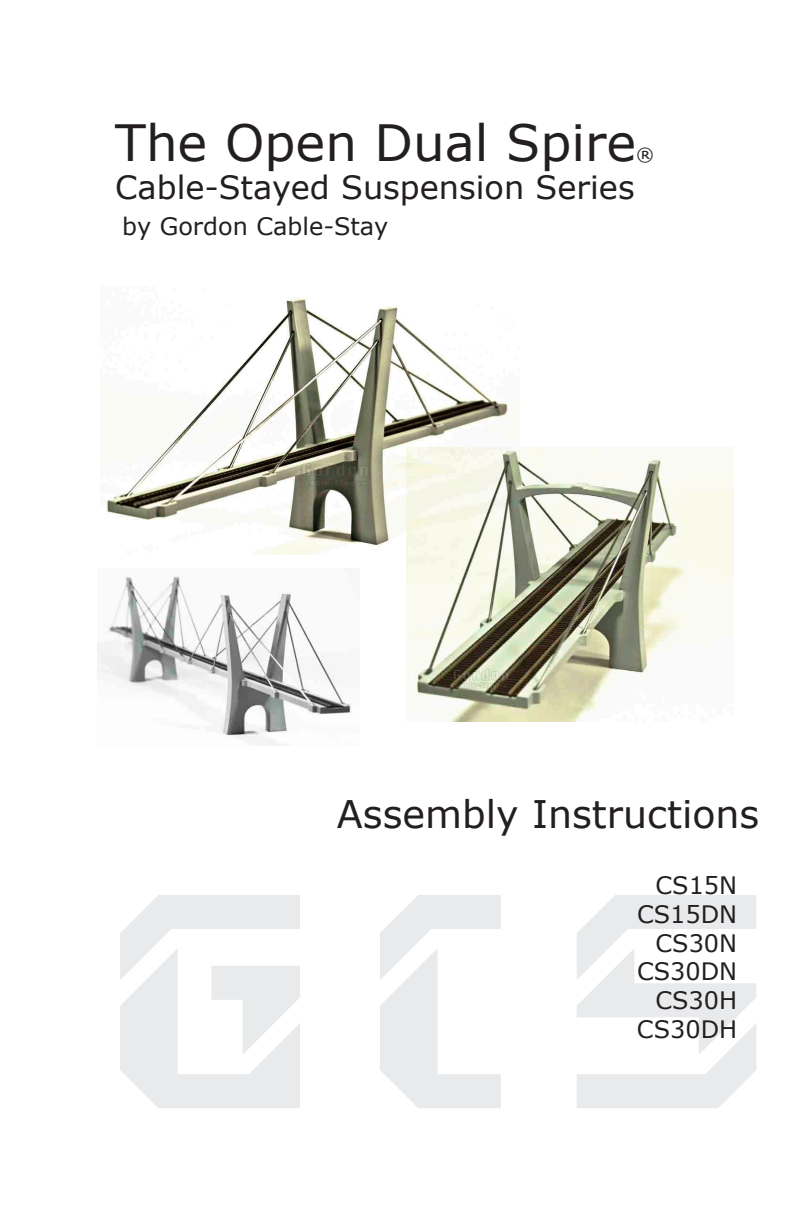
<style>
.page{position:relative;width:792px;height:1224px;background:#fff}
.page>*{position:absolute;margin:0;border:0;box-sizing:border-box;transform-origin:0 0}
.t1{font:320px "Dex Gothic D";color:#e9eaeb}
.t2{font:50px "Verdana";color:#231f20}
.t3{font:38px "Verdana";color:#231f20}
.t4{font:32px "Verdana";color:#231f20}
.t5{font:24px/28.8px "Verdana";color:#231f20;text-align:right}
.t6{font:18px "Verdana";color:#231f20}
</style>
<div class="page">
<img style="left:407px;top:448px;width:327px;height:273px">
<img style="left:106px;top:298px;width:414px;height:256px">
<img style="left:98px;top:576px;width:254px;height:170px">
<p class="t2" style="left:115px;top:108px;width:523px">The Open Dual Spire</p>
<p class="t6" style="left:636px;top:142px;width:19px">®</p>
<p class="t4" style="left:115px;top:165px;width:521px">Cable-Stayed Suspension Series</p>
<p class="t5" style="left:122px;top:212px;width:268px">by Gordon Cable-Stay</p>
<p class="t3" style="left:337px;top:788px;width:424px">Assembly Instructions</p>
<p class="t5" style="left:637px;top:871px;width:102px">CS15N<br>CS15DN<br>CS30N<br>CS30DN</p>
<p class="t5" style="left:655px;top:986px;width:83px">CS30H</p>
<p class="t5" style="left:637px;top:1015px;width:102px">CS30DH</p>
<p class="t1" style="left:114px;top:819px;width:651px">GCS</p>
</div>
